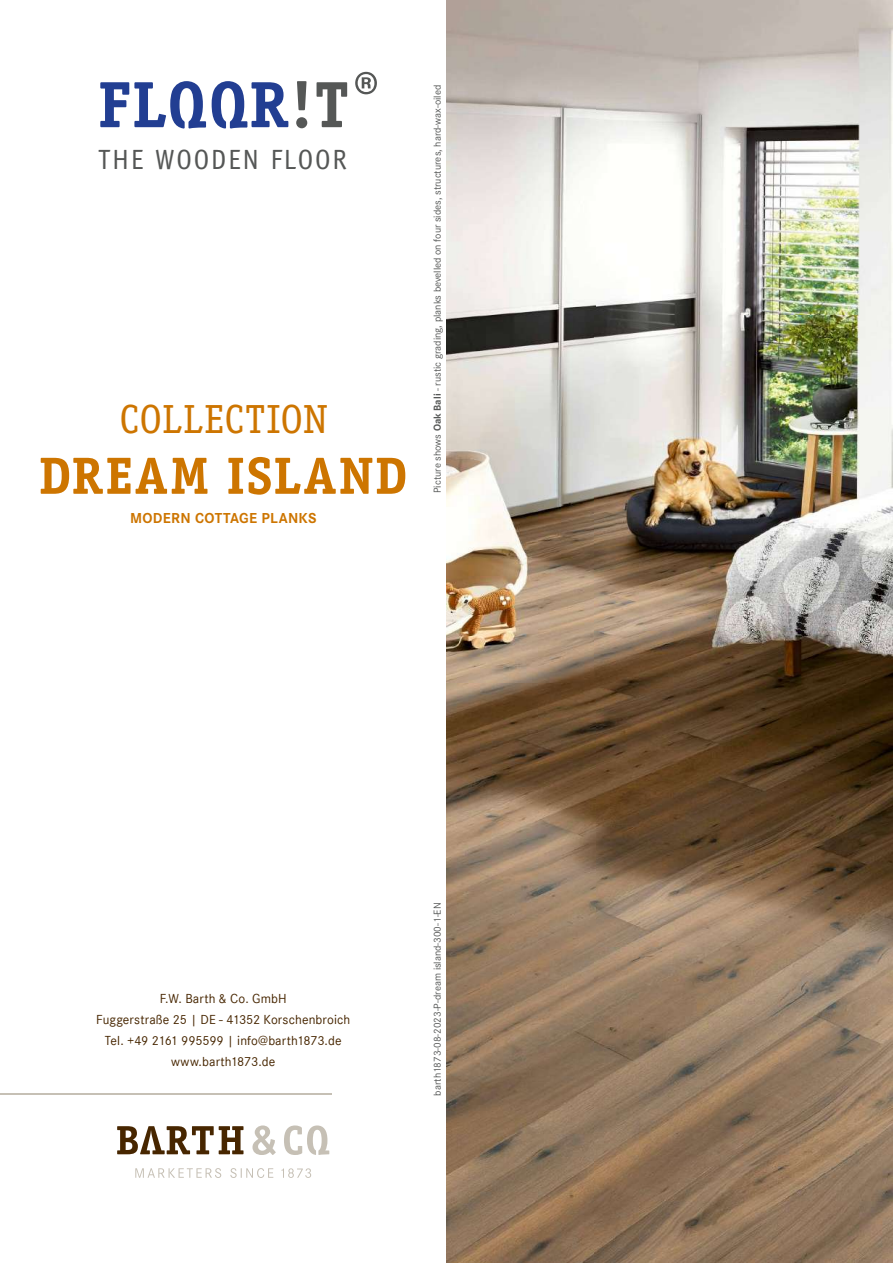
<style>
.page{position:relative;width:893px;height:1263px;background:#fff}
.page>*{position:absolute;margin:0;border:0;box-sizing:border-box;transform-origin:0 0}
.t1{font:66.45px "Acumin Pro";color:#555756}
.t2{font:700 52.5px "Officina Serif Std";letter-spacing:.035em;color:#cd7500}
.t3{font:40.8px "Officina Serif Std";letter-spacing:.02em;color:#cd7500}
.t4{font:27.9px "Officina Sans Std";letter-spacing:.06em;color:#555756}
.t5{font:700 15px "Corporate S Pro";letter-spacing:.02em;color:#cd7500}
.t6{font:13.5px/21px "Corporate S";letter-spacing:.01em;color:#472600;text-align:center}
.t7{font:10.5px "Corporate S Pro";color:#555756}
.s1{font-weight:700}
</style>
<div class="page">
<img style="left:446px;top:0;width:447px;height:1263px">
<svg style="left:135px;top:1168px;width:176px;height:10px"></svg>
<svg style="left:252px;top:1125px;width:77px;height:30px"></svg>
<svg style="left:117px;top:1126px;width:126px;height:28px"></svg>
<hr style="left:0;top:1093px;width:332px;height:1px;background:#c6c0b5">
<svg style="left:100px;top:81px;width:106px;height:48px"></svg>
<svg style="left:212px;top:81px;width:76px;height:48px"></svg>
<svg style="left:296px;top:81px;width:11px;height:47px"></svg>
<svg style="left:317px;top:82px;width:30px;height:45px"></svg>
<h1 class="t1" style="left:354px;top:50px;width:25px">®</h1>
<h3 class="t4" style="left:98px;top:143px;width:250px">THE WOODEN FLOOR</h3>
<h3 class="t3" style="left:119px;top:395px;width:209px">COLLECTION</h3>
<h2 class="t2" style="left:39px;top:443px;width:370px">DREAM ISLAND</h2>
<h3 class="t5" style="left:130px;top:506px;width:188px">MODERN COTTAGE PLANKS</h3>
<p class="t7" style="left:430px;top:493px;width:410px;rotate:-90deg">Picture shows <span class="s1">Oak Bali</span> - rustic grading, planks bevelled on four sides, structures, hard-wax-oiled</p>
<p class="t6" style="left:96px;top:988px;width:256px">F.W. Barth &amp; Co. GmbH<br>Fuggerstraße 25 | DE - 41352 Korschenbroich<br>Tel. +49 2161 995599 | info@barth1873.de www.barth1873.de</p>
<p class="t7" style="left:430px;top:1096px;width:195px;rotate:-90deg">barth1873-08-2023-P-dream island-300-1-EN</p>
</div>
